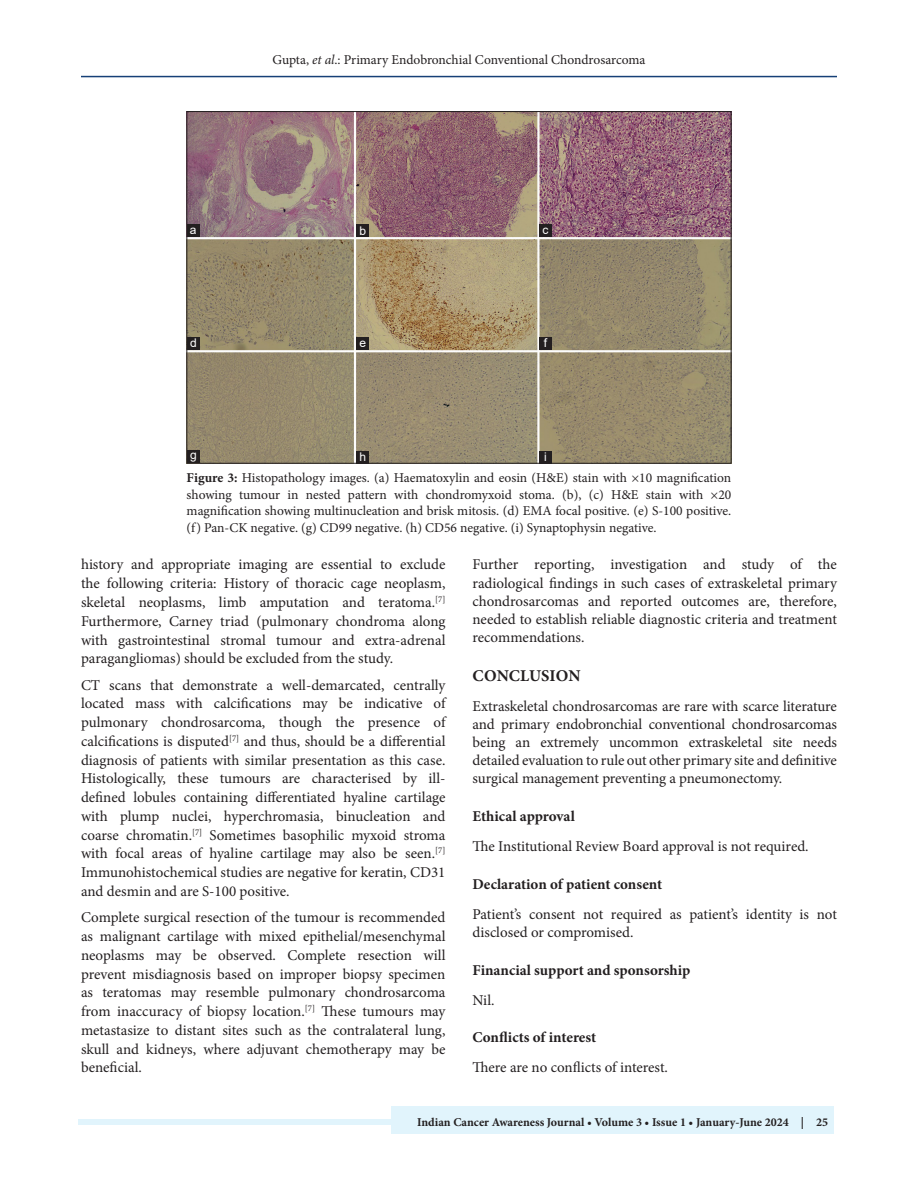
<style>
.page{position:relative;width:918px;height:1188px;background:#fff}
.page>*{position:absolute;margin:0;border:0;box-sizing:border-box;transform-origin:0 0}
.t1{font:700 16.5px "Minion Pro";color:#231f20}
.TX{font:15px/18.8px "Minion Pro";letter-spacing:-.005em;color:#231f20;text-align:justify}
.t2{font:700 15px "Minion Pro";color:#231f20}
.FGC{font:13.5px/16.5px "Minion Pro";letter-spacing:-.005em;color:#231f20;text-align:justify}
.t3{font:700 12px "Minion Pro";color:#231f20}
.LABEL{font:12px "Arial";color:#fff}
.s1{font-style:italic}
.s2{font-weight:700}
</style>
<div class="page">
<hr style="left:81px;top:76px;width:756px;height:1px;background:#164077">
<div style="left:78px;top:1119px;width:756px;height:6px;background:#e1f4fc"></div>
<div style="left:392px;top:1106px;width:442px;height:28px;background:#e1f4fc"></div>
<img style="left:189px;top:113px;width:540px;height:348px">
<div style="left:187px;top:337px;width:13px;height:13px;background:#231f20"></div>
<div style="left:356px;top:451px;width:13px;height:12px;background:#231f20"></div>
<div style="left:539px;top:451px;width:13px;height:12px;background:#231f20"></div>
<div style="left:539px;top:224px;width:13px;height:13px;background:#231f20"></div>
<div style="left:187px;top:450px;width:13px;height:13px;background:#231f20"></div>
<div style="left:356px;top:224px;width:13px;height:13px;background:#231f20"></div>
<div style="left:539px;top:337px;width:13px;height:13px;background:#231f20"></div>
<div style="left:187px;top:224px;width:12px;height:13px;background:#231f20"></div>
<div style="left:356px;top:337px;width:13px;height:13px;background:#231f20"></div>
<p class="FGC" style="left:273px;top:51px;width:374px">Gupta, <span class="s1">et al</span>.: Primary Endobronchial Conventional Chondrosarcoma</p>
<p class="LABEL" style="left:190px;top:222px;width:8px">a</p>
<p class="LABEL" style="left:359px;top:223px;width:8px">b</p>
<p class="LABEL" style="left:543px;top:222px;width:7px">c</p>
<p class="LABEL" style="left:190px;top:335px;width:8px">d</p>
<p class="LABEL" style="left:359px;top:334px;width:8px">e</p>
<p class="LABEL" style="left:544px;top:335px;width:5px">f</p>
<p class="LABEL" style="left:190px;top:446px;width:8px">g</p>
<p class="LABEL" style="left:359px;top:449px;width:8px">h</p>
<p class="LABEL" style="left:544px;top:449px;width:4px">i</p>
<p class="FGC" style="left:187px;top:470px;width:546px"><span class="s2">Figure 3:</span> Histopathology images. (a) Haematoxylin and eosin (H&amp;E) stain with ×10 magnification showing tumour in nested pattern with chondromyxoid stoma. (b), (c) H&amp;E stain with ×20 magnification showing multinucleation and brisk mitosis. (d) EMA focal positive. (e) S-100 positive. (f) Pan-CK negative. (g) CD99 negative. (h) CD56 negative. (i) Synaptophysin negative.</p>
<p class="TX" style="left:81px;top:555px;width:366px">history and appropriate imaging are essential to exclude the following criteria: History of thoracic cage neoplasm, skeletal neoplasms, limb amputation and teratoma.<sup>[7] </sup>Furthermore, Carney triad (pulmonary chondroma along with gastrointestinal stromal tumour and extra-adrenal paragangliomas) should be excluded from the study.</p>
<p class="TX" style="left:81px;top:675px;width:366px">CT scans that demonstrate a well-demarcated, centrally located mass with calcifications may be indicative of pulmonary chondrosarcoma, though the presence of calcifications is disputed<sup>[7]</sup> and thus, should be a differential diagnosis of patients with similar presentation as this case.<br>Histologically, these tumours are characterised by ill&shy;defined lobules containing differentiated hyaline cartilage with plump nuclei, hyperchromasia, binucleation and coarse chromatin.<sup>[7]</sup> Sometimes basophilic myxoid stroma with focal areas of hyaline cartilage may also be seen.<sup>[7] </sup>Immunohistochemical studies are negative for keratin, CD31 and desmin and are S-100 positive.</p>
<p class="TX" style="left:81px;top:908px;width:366px">Complete surgical resection of the tumour is recommended as malignant cartilage with mixed epithelial/mesenchymal neoplasms may be observed. Complete resection will prevent misdiagnosis based on improper biopsy specimen as teratomas may resemble pulmonary chondrosarcoma from inaccuracy of biopsy location.<sup>[7]</sup> These tumours may metastasize to distant sites such as the contralateral lung, skull and kidneys, where adjuvant chemotherapy may be beneficial.</p>
<p class="TX" style="left:472px;top:556px;width:366px;line-height:18.1px">Further reporting, investigation and study of the radiological findings in such cases of extraskeletal primary chondrosarcomas and reported outcomes are, therefore, needed to establish reliable diagnostic criteria and treatment recommendations.</p>
<h1 class="t1" style="left:473px;top:664px;width:109px">CONCLUSION</h1>
<p class="TX" style="left:472px;top:697px;width:366px;line-height:18.1px">Extraskeletal chondrosarcomas are rare with scarce literature and primary endobronchial conventional chondrosarcomas being an extremely uncommon extraskeletal site needs detailed evaluation to rule out other primary site and definitive surgical management preventing a pneumonectomy.</p>
<h2 class="t2" style="left:472px;top:806px;width:104px">Ethical approval</h2>
<p class="TX" style="left:472px;top:837px;width:338px">The Institutional Review Board approval is not required.</p>
<h2 class="t2" style="left:472px;top:873px;width:191px">Declaration of patient consent</h2>
<p class="TX" style="left:472px;top:905px;width:366px;line-height:18.1px">Patient’s consent not required as patient’s identity is not disclosed or compromised.</p>
<h2 class="t2" style="left:472px;top:959px;width:219px">Financial support and sponsorship</h2>
<p class="TX" style="left:472px;top:991px;width:24px">Nil.</p>
<h2 class="t2" style="left:472px;top:1027px;width:125px">Conflicts of interest</h2>
<p class="TX" style="left:472px;top:1058px;width:197px">There are no conflicts of interest.</p>
<p class="t3" style="left:417px;top:1113px;width:412px">Indian Cancer Awareness Journal • Volume 3 • Issue 1 • January-June 2024 | 25</p>
</div>
